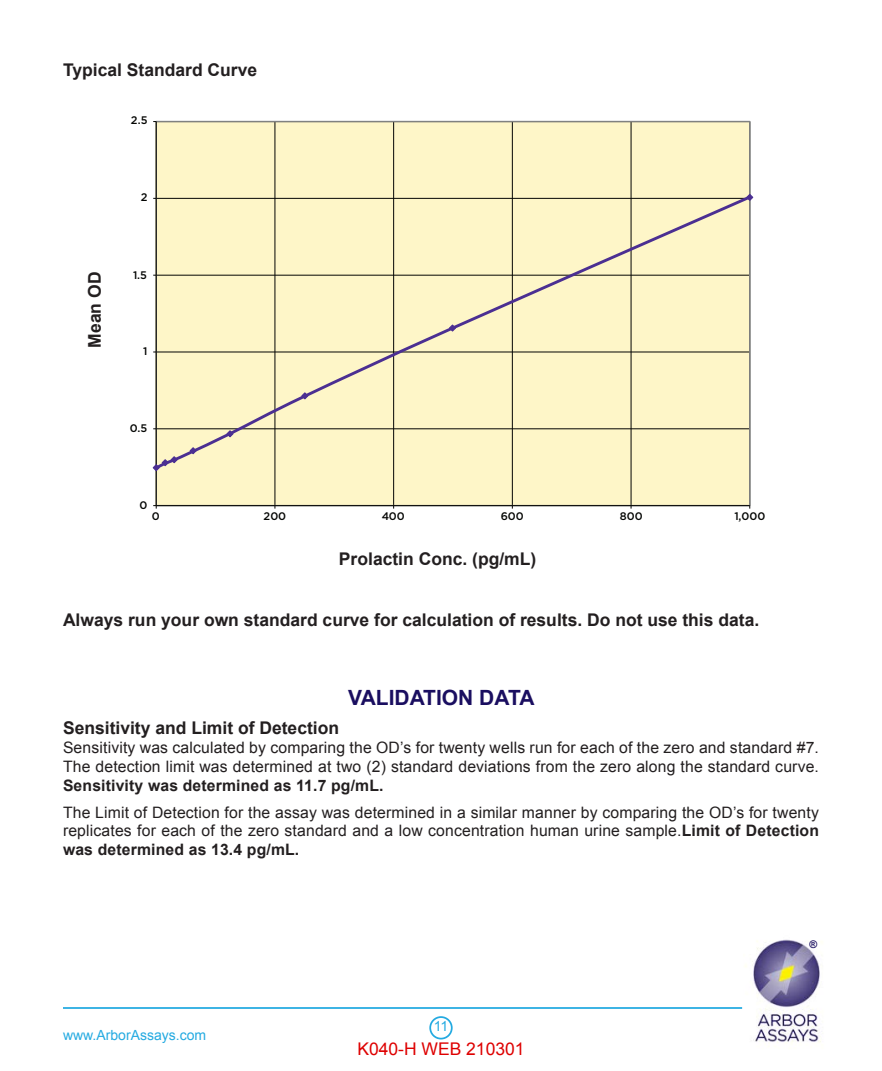
<style>
.page{position:relative;width:882px;height:1071px;background:#fff}
.page>*{position:absolute;margin:0;border:0;box-sizing:border-box;transform-origin:0 0}
.Heading{font:700 21px "Arial";color:#1a0e60}
.Subhead{font:700 17.5px "Arial";color:#231f20}
.t1{font:17.5px "Arial";color:#de0000}
.Body_Text{font:15.75px/18.9px "Arial";letter-spacing:.01em;color:#231f20;text-align:justify}
.t2{font:14px "Arial";color:#24aae1}
.t3{font:500 11.03px "Gotham";letter-spacing:.005em;color:#040503}
.t4{font:700 10.5px "Arial";color:#1a0e60}
.s1{font-weight:700}
</style>
<div class="page">
<div style="left:429px;top:1016px;width:24px;height:24px;border:2px solid #24aae1;border-radius:50%"></div>
<img style="left:745px;top:939px;width:76px;height:108px">
<hr style="left:63px;top:1007px;width:679px;height:2px;background:#24aae1">
<div style="left:156px;top:121px;width:594px;height:384px;background:#fef6c8"></div>
<hr style="left:275px;top:122px;width:1px;height:384px;background:#040503">
<hr style="left:393px;top:122px;width:1px;height:384px;background:#040503">
<hr style="left:512px;top:122px;width:1px;height:384px;background:#040503">
<hr style="left:631px;top:122px;width:1px;height:384px;background:#040503">
<hr style="left:156px;top:122px;width:1px;height:384px;background:#040503">
<hr style="left:156px;top:505px;width:594px;height:1px;background:#040503">
<svg style="left:153px;top:505px;width:4px;height:4px"></svg>
<svg style="left:156px;top:193px;width:594px;height:279px"></svg>
<svg style="left:745px;top:193px;width:9px;height:9px"></svg>
<svg style="left:448px;top:324px;width:9px;height:9px"></svg>
<svg style="left:300px;top:391px;width:9px;height:9px"></svg>
<svg style="left:226px;top:429px;width:9px;height:9px"></svg>
<svg style="left:189px;top:446px;width:9px;height:9px"></svg>
<svg style="left:152px;top:455px;width:27px;height:17px"></svg>
<p class="Subhead" style="left:63px;top:58px;width:196px">Typical Standard Curve</p>
<p class="t3" style="left:131px;top:114px;width:18px">2.5</p>
<p class="Subhead" style="left:83px;top:348px;width:77px;rotate:-90deg">Mean OD</p>
<p class="t3" style="left:141px;top:191px;width:8px">2</p>
<p class="t3" style="left:133px;top:269px;width:15px">1.5</p>
<p class="t3" style="left:143px;top:345px;width:6px">1</p>
<p class="t3" style="left:130px;top:422px;width:19px">0.5</p>
<p class="t3" style="left:139px;top:499px;width:9px">0</p>
<p class="t3" style="left:152px;top:510px;width:9px">0</p>
<p class="t3" style="left:263px;top:510px;width:24px">200</p>
<p class="t3" style="left:382px;top:510px;width:24px">400</p>
<p class="t3" style="left:501px;top:510px;width:24px">600</p>
<p class="t3" style="left:620px;top:510px;width:24px">800</p>
<p class="t3" style="left:735px;top:510px;width:32px">1,000</p>
<p class="Subhead" style="left:339px;top:547px;width:199px">Prolactin Conc. (pg/mL)</p>
<p class="Subhead" style="left:63px;top:608px;width:698px">Always run your own standard curve for calculation of results. Do not use this data.</p>
<p class="Heading" style="left:348px;top:684px;width:188px">VALIDATION DATA</p>
<p class="Subhead" style="left:63px;top:716px;width:278px">Sensitivity and Limit of Detection</p>
<p class="Body_Text" style="left:63px;top:738px;width:757px">Sensitivity was calculated by comparing the OD’s for twenty wells run for each of the zero and standard #7.<br>The detection limit was determined at two (2) standard deviations from the zero along the standard curve.<br><span class="s1">Sensitivity was determined as 11.7 pg/mL.</span></p>
<p class="Body_Text" style="left:63px;top:803px;width:758px">The Limit of Detection for the assay was determined in a similar manner by comparing the OD’s for twenty replicates for each of the zero standard and a low concentration human urine sample.<span class="s1">Limit of Detection was determined as 13.4 pg/mL.</span></p>
<p class="t2" style="left:63px;top:1025px;width:145px">www.ArborAssays.com</p>
<p class="t2" style="left:434px;top:1017px;width:16px">11</p>
<p class="t1" style="left:357px;top:1037px;width:169px">K040-H WEB 210301</p>
<p class="t4" style="left:809px;top:937px;width:9px">®</p>
</div>
